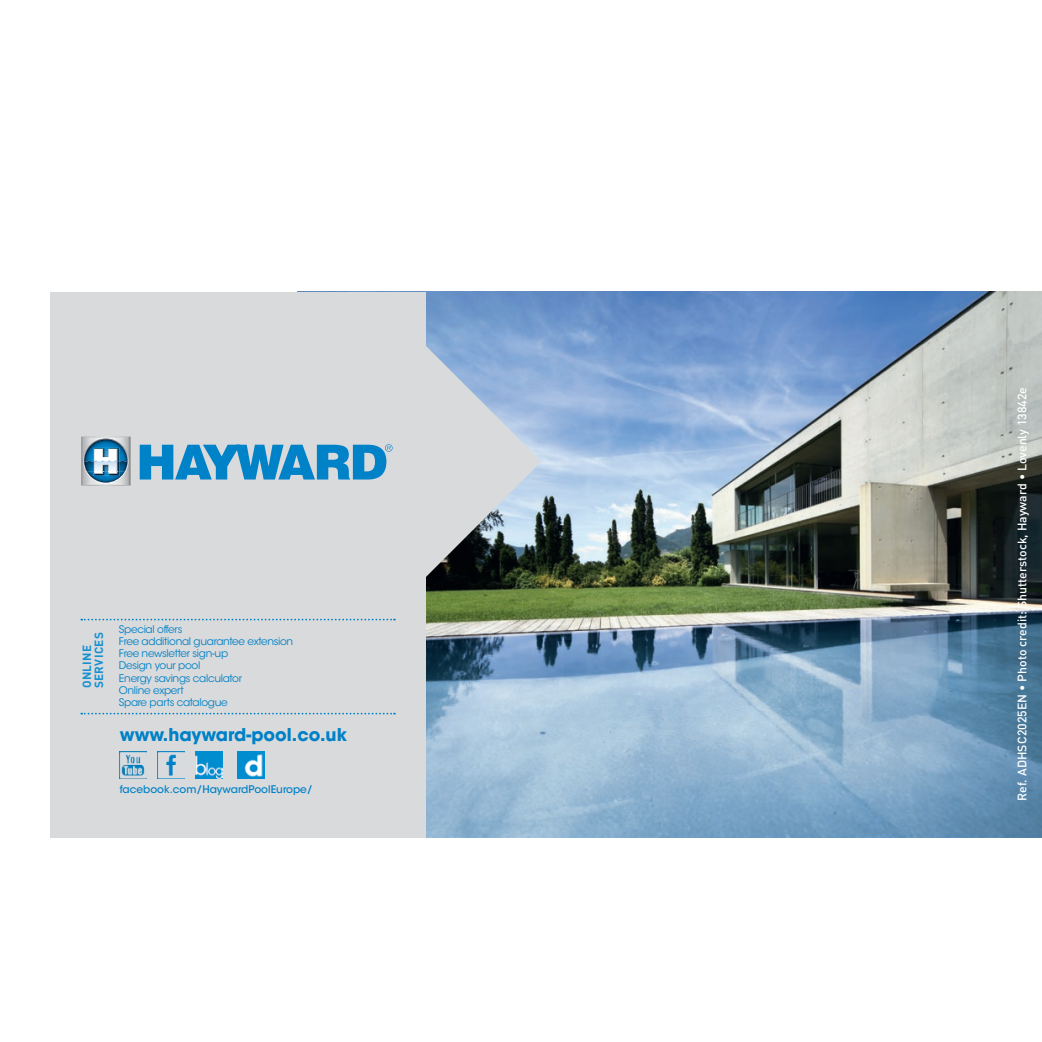
<style>
.page{position:relative;width:1042px;height:1042px;background:#fff}
.page>*{position:absolute;margin:0;border:0;box-sizing:border-box;transform-origin:0 0}
.t1{font:700 17.5px "ITC Avant Garde Std";color:#0081c7}
.t2{font:500 12.25px "DIN Pro";color:#fff}
.t3{font:700 11.72px/12.2px "DIN";letter-spacing:.03em;color:#1791d0}
.t4{font:10.5px/12.2px "ITC Avant Garde Std";letter-spacing:-.03em;color:#0081c7}
.t5{font:500 10.5px "ITC Avant Garde Std";color:#0081c7}
</style>
<div class="page">
<img style="left:425px;top:292px;width:617px;height:545px">
<div style="left:50px;top:292px;width:375px;height:545px;background:#d9dadc"></div>
<svg style="left:425px;top:344px;width:116px;height:234px;background:#a9b4c1"></svg>
<svg style="left:140px;top:444px;width:252px;height:35px"></svg>
<img style="left:81px;top:437px;width:50px;height:49px">
<img style="left:83px;top:438px;width:46px;height:45px">
<img style="left:84px;top:471px;width:3px;height:12px">
<img style="left:84px;top:439px;width:43px;height:21px">
<img style="left:87px;top:482px;width:37px;height:1px">
<img style="left:87px;top:471px;width:38px;height:11px">
<img style="left:84px;top:460px;width:43px;height:11px">
<img style="left:93px;top:448px;width:26px;height:28px">
<svg style="left:94px;top:449px;width:24px;height:25px"></svg>
<img style="left:120px;top:752px;width:27px;height:26px">
<img style="left:157px;top:752px;width:27px;height:26px">
<img style="left:195px;top:752px;width:27px;height:26px">
<img style="left:238px;top:752px;width:26px;height:26px">
<svg style="left:81px;top:619px;width:314px;height:1px"></svg>
<svg style="left:81px;top:713px;width:314px;height:1px"></svg>
<p class="t3" style="left:80px;top:688px;width:58px;rotate:-90deg">ONLINE<br>SERVICES</p>
<p class="t4" style="left:119px;top:623px;width:176px">Special offers<br>Free additional guarantee extension<br>Free newsletter sign-up<br>Design your pool<br>Energy savings calculator<br>Online expert<br>Spare parts catalogue</p>
<h1 class="t1" style="left:120px;top:723px;width:229px">www.hayward-pool.co.uk</h1>
<p class="t5" style="left:120px;top:783px;width:194px">facebook.com/HaywardPoolEurope/</p>
<p class="t2" style="left:1014px;top:801px;width:415px;rotate:-90deg">Ref. ADHSC2025EN • Photo credit: Shutterstock, Hayward • Lovenly 13842e</p>
</div>
